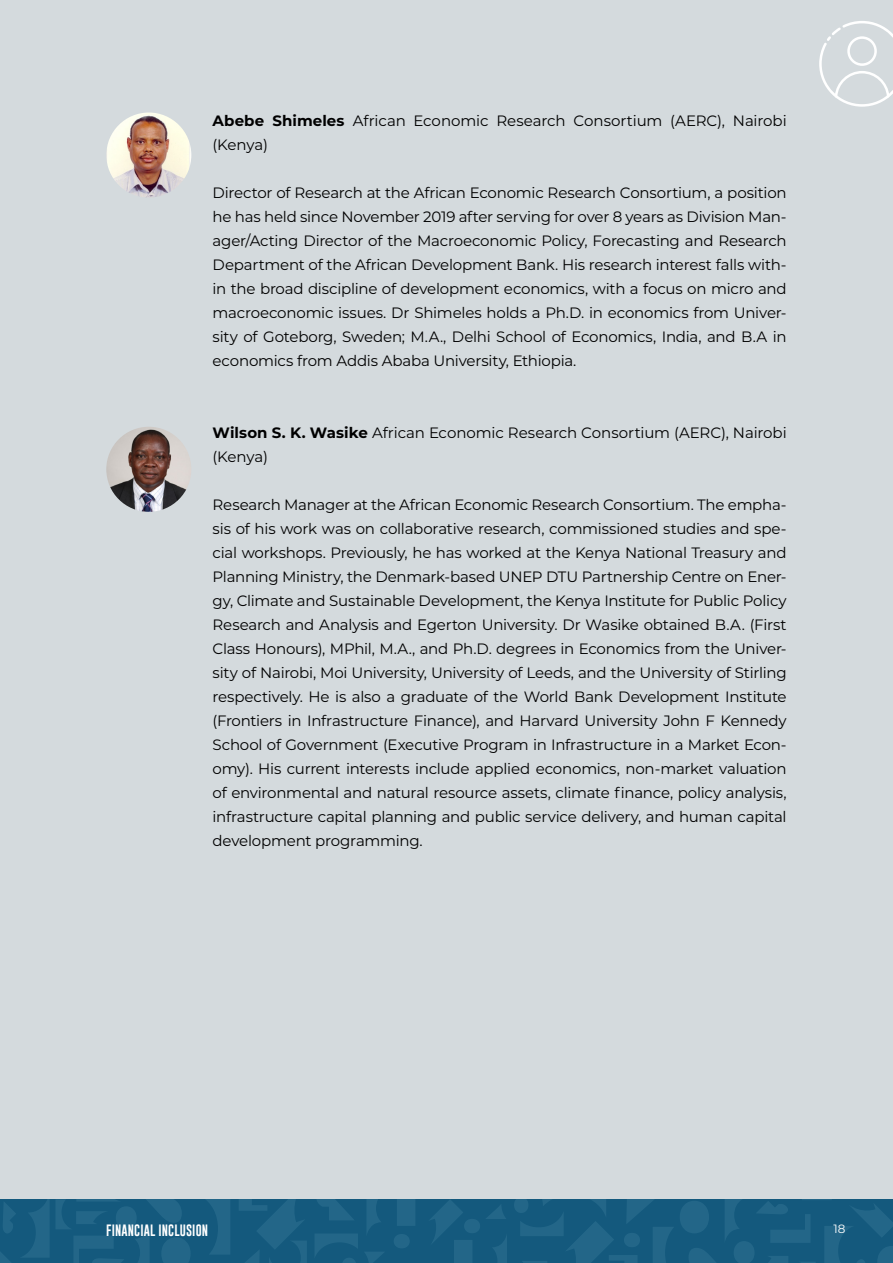
<style>
.page{position:relative;width:893px;height:1263px;background:#d4dadd}
.page>*{position:absolute;margin:0;border:0;box-sizing:border-box;transform-origin:0 0}
.normale{font:15px/24px "Montserrat";letter-spacing:-.01em;color:#000}
.t1{font:12px "Gobold";letter-spacing:.01em;color:#fff}
.t2{font:12px "Montserrat";color:#fff}
.s1{font-weight:700}
</style>
<div class="page">
<img style="left:106px;top:427px;width:85px;height:85px;border-radius:43px">
<img style="left:106px;top:113px;width:85px;height:85px;border-radius:43px">
<div style="left:0;top:1199px;width:893px;height:64px;background:#14597d"></div>
<svg style="left:514px;top:1199px;width:379px;height:64px"></svg>
<svg style="left:430px;top:1200px;width:77px;height:63px"></svg>
<svg style="left:0;top:1199px;width:415px;height:64px"></svg>
<svg style="left:819px;top:21px;width:74px;height:86px"></svg>
<p class="normale" style="left:213px;top:108px;width:576px"><span class="s1">Abebe Shimeles</span> African Economic Research Consortium (AERC), Nairobi (Kenya)</p>
<p class="normale" style="left:213px;top:180px;width:576px;text-align:justify">Director of Research at the African Economic Research Consortium, a position he has held since November 2019 after serving for over 8 years as Division Man&shy;ager/Acting Director of the Macroeconomic Policy, Forecasting and Research Department of the African Development Bank. His research interest falls with&shy;in the broad discipline of development economics, with a focus on micro and macroeconomic issues. Dr Shimeles holds a Ph.D. in economics from Univer&shy;sity of Goteborg, Sweden; M.A., Delhi School of Economics, India, and B.A in economics from Addis Ababa University, Ethiopia.</p>
<p class="normale" style="left:213px;top:420px;width:576px"><span class="s1">Wilson S. K. Wasike</span> African Economic Research Consortium (AERC), Nairobi (Kenya)</p>
<p class="normale" style="left:213px;top:492px;width:576px;text-align:justify">Research Manager at the African Economic Research Consortium. The empha&shy;sis of his work was on collaborative research, commissioned studies and spe&shy;cial workshops. Previously, he has worked at the Kenya National Treasury and Planning Ministry, the Denmark-based UNEP DTU Partnership Centre on Ener&shy;gy, Climate and Sustainable Development, the Kenya Institute for Public Policy Research and Analysis and Egerton University. Dr Wasike obtained B.A. (First Class Honours), MPhil, M.A., and Ph.D. degrees in Economics from the Univer&shy;sity of Nairobi, Moi University, University of Leeds, and the University of Stirling respectively. He is also a graduate of the World Bank Development Institute (Frontiers in Infrastructure Finance), and Harvard University John F Kennedy School of Government (Executive Program in Infrastructure in a Market Econ&shy;omy). His current interests include applied economics, non-market valuation of environmental and natural resource assets, climate finance, policy analysis, infrastructure capital planning and public service delivery, and human capital development programming.</p>
<p class="t1" style="left:106px;top:1223px;width:103px">FINANCIAL INCLUSION</p>
<p class="t2" style="left:834px;top:1221px;width:13px">18</p>
</div>
